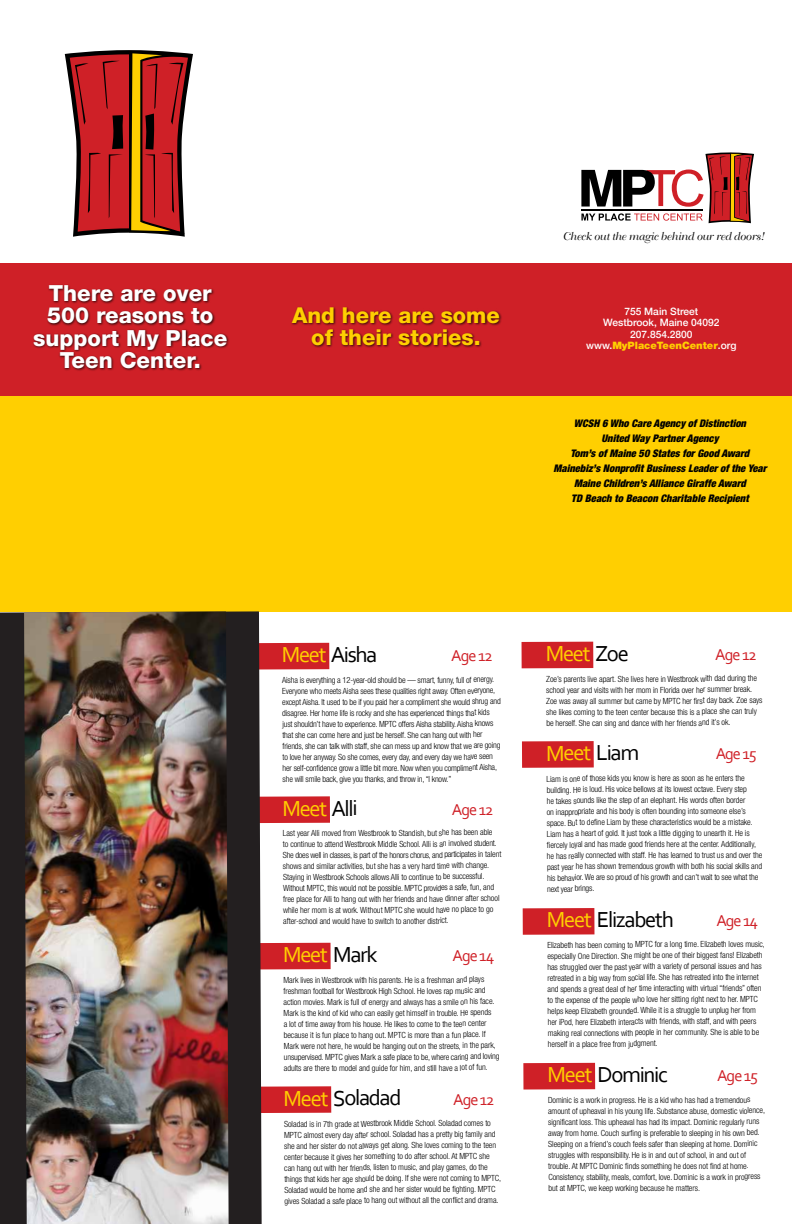
<style>
.page{position:relative;width:792px;height:1224px;background:#fff}
.page>*{position:absolute;margin:0;border:0;box-sizing:border-box;transform-origin:0 0}
.t1{font:22.7px "Corbel";letter-spacing:-.065em;color:#000}
.t2{font:22.7px "Corbel";letter-spacing:-.065em;color:#ffcf01}
.t3{font:800 22.2px/22.2px "Helvetica Neue";color:#fff;text-align:center}
.t4{font:800 21.9px/21.9px "Helvetica Neue";color:#ffcf01;text-align:center}
.t5{font:16.4px "Corbel";letter-spacing:-.065em;color:#cf2027}
.t6{font:11.1px "Bellevue";color:#000}
.t7{font:italic 900 condensed 10.5px/15px "Helvetica Neue";color:#000;text-align:center}
.t8{font:500 10.2px/11.5px "Helvetica Neue";color:#fff;text-align:center}
.t9{font:300 condensed 8.5px/11px "Helvetica Neue";letter-spacing:-.015em;color:#000}
.s1{font-weight:900;color:#ffcf01}
.s2{color:#ffcf01}
.s3{color:#000}
</style>
<div class="page">
<div style="left:0;top:263px;width:792px;height:134px;background:#cf2027"></div>
<div style="left:291px;top:306px;width:212px;height:42px;background:#000;opacity:.75"></div>
<svg style="left:65px;top:50px;width:128px;height:187px"></svg>
<div style="left:32px;top:284px;width:198px;height:87px;background:#000;opacity:.75"></div>
<div style="left:0;top:397px;width:792px;height:215px;background:#ffcf01"></div>
<svg style="left:581px;top:152px;width:173px;height:71px"></svg>
<hr style="left:581px;top:209px;width:122px;height:2px;background:#000">
<div style="left:262px;top:943px;width:69px;height:26px;background:#cf2027"></div>
<div style="left:262px;top:1086px;width:69px;height:27px;background:#cf2027"></div>
<div style="left:262px;top:643px;width:67px;height:27px;background:#cf2027"></div>
<div style="left:522px;top:642px;width:71px;height:26px;background:#cf2027"></div>
<svg style="left:522px;top:741px;width:72px;height:27px"></svg>
<svg style="left:262px;top:796px;width:68px;height:27px"></svg>
<svg style="left:523px;top:908px;width:71px;height:27px"></svg>
<div style="left:523px;top:1063px;width:72px;height:27px;background:#cf2027"></div>
<div style="left:0;top:611px;width:262px;height:613px;background:#231f20"></div>
<img style="left:24px;top:612px;width:205px;height:612px">
<h2 class="t3" style="left:33px;top:282px;width:196px">There are over<br>500 reasons to support My Place<br>Teen Center.</h2>
<h3 class="t4" style="left:292px;top:304px;width:209px">And here are some of their stories.</h3>
<h3 class="t6" style="left:562px;top:230px;width:202px">Check out the magic behind our red doors!</h3>
<p class="t8" style="left:586px;top:304px;width:152px">755 Main Street<br>Westbrook, Maine 04092<br>207.854.2800 www.<span class="s1">MyPlaceTeenCenter</span>.org</p>
<p class="t7" style="left:554px;top:415px;width:214px">WCSH 6 Who Care Agency of Distinction<br>United Way Partner Agency<br>Tom’s of Maine 50 States for Good Award Mainebiz’s Nonprofit Business Leader of the Year Maine Children’s Alliance Giraffe Award<br>TD Beach to Beacon Charitable Recipient</p>
<h1 class="t1" style="left:282px;top:640px;width:97px"><span class="s2">Meet</span> Aisha</h1>
<h3 class="t5" style="left:451px;top:645px;width:43px">Age 12</h3>
<p class="t9" style="left:282px;top:674px;width:220px">Aisha is everything a 12-year-old should be — smart, funny, full of energy.<br>Everyone who meets Aisha sees these qualities right away. Often everyone, except Aisha. It used to be if you paid her a compliment she would shrug and disagree. Her home life is rocky and she has experienced things that kids just shouldn’t have to experience. MPTC offers Aisha stability. Aisha knows that she can come here and just be herself. She can hang out with her friends, she can talk with staff, she can mess up and know that we are going to love her anyway. So she comes, every day, and every day we have seen her self-confidence grow a little bit more. Now when you compliment Aisha, she will smile back, give you thanks, and throw in, “I know.”</p>
<h1 class="t2" style="left:282px;top:794px;width:77px">Meet <span class="s3">Alli</span></h1>
<h3 class="t5" style="left:452px;top:799px;width:43px">Age 12</h3>
<p class="t9" style="left:283px;top:827px;width:220px">Last year Alli moved from Westbrook to Standish, but she has been able<br>to continue to attend Westbrook Middle School. Alli is an involved student.<br>She does well in classes, is part of the honors chorus, and participates in talent shows and similar activities, but she has a very hard time with change.<br>Staying in Westbrook Schools allows Alli to continue to be successful.<br>Without MPTC, this would not be possible. MPTC provides a safe, fun, and free place for Alli to hang out with her friends and have dinner after school while her mom is at work. Without MPTC she would have no place to go after-school and would have to switch to another district.</p>
<h1 class="t2" style="left:283px;top:940px;width:96px">Meet <span class="s3">Mark</span></h1>
<h3 class="t5" style="left:453px;top:945px;width:43px">Age 14</h3>
<p class="t9" style="left:283px;top:974px;width:218px">Mark lives in Westbrook with his parents. He is a freshman and plays freshman football for Westbrook High School. He loves rap music and action movies. Mark is full of energy and always has a smile on his face.<br>Mark is the kind of kid who can easily get himself in trouble. He spends<br>a lot of time away from his house. He likes to come to the teen center because it is fun place to hang out. MPTC is more than a fun place. If Mark were not here, he would be hanging out on the streets, in the park, unsupervised. MPTC gives Mark a safe place to be, where caring and loving adults are there to model and guide for him, and still have a lot of fun.</p>
<h1 class="t1" style="left:284px;top:1084px;width:120px"><span class="s2">Meet</span> Soladad</h1>
<h3 class="t5" style="left:453px;top:1089px;width:43px">Age 12</h3>
<p class="t9" style="left:284px;top:1118px;width:219px">Soladad is in 7th grade at Westbrook Middle School. Soladad comes to MPTC almost every day after school. Soladad has a pretty big family and she and her sister do not always get along. She loves coming to the teen center because it gives her something to do after school. At MPTC she can hang out with her friends, listen to music, and play games, do the things that kids her age should be doing. If she were not coming to MPTC, Soladad would be home and she and her sister would be fighting. MPTC gives Soladad a safe place to hang out without all the conflict and drama.</p>
<h1 class="t2" style="left:546px;top:639px;width:85px">Meet <span class="s3">Zoe</span></h1>
<h3 class="t5" style="left:715px;top:644px;width:43px">Age 12</h3>
<p class="t9" style="left:546px;top:673px;width:218px">Zoe’s parents live apart. She lives here in Westbrook with dad during the school year and visits with her mom in Florida over her summer break.<br>Zoe was away all summer but came by MPTC her first day back. Zoe says she likes coming to the teen center because this is a place she can truly be herself. She can sing and dance with her friends and it’s ok.</p>
<h1 class="t2" style="left:546px;top:739px;width:95px">Meet <span class="s3">Liam</span></h1>
<h3 class="t5" style="left:716px;top:744px;width:43px">Age 15</h3>
<p class="t9" style="left:547px;top:773px;width:217px">Liam is one of those kids you know is here as soon as he enters the building. He is loud. His voice bellows at its lowest octave. Every step<br>he takes sounds like the step of an elephant. His words often border<br>on inappropriate and his body is often bounding into someone else’s space. But to define Liam by these characteristics would be a mistake.<br>Liam has a heart of gold. It just took a little digging to unearth it. He is fiercely loyal and has made good friends here at the center. Additionally, he has really connected with staff. He has learned to trust us and over the past year he has shown tremendous growth with both his social skills and his behavior. We are so proud of his growth and can’t wait to see what the next year brings.</p>
<h1 class="t1" style="left:547px;top:906px;width:129px"><span class="s2">Meet</span> Elizabeth</h1>
<h3 class="t5" style="left:716px;top:911px;width:43px">Age 14</h3>
<p class="t9" style="left:547px;top:939px;width:219px">Elizabeth has been coming to MPTC for a long time. Elizabeth loves music, especially One Direction. She might be one of their biggest fans! Elizabeth has struggled over the past year with a variety of personal issues and has retreated in a big way from social life. She has retreated into the internet and spends a great deal of her time interacting with virtual “friends” often to the expense of the people who love her sitting right next to her. MPTC helps keep Elizabeth grounded. While it is a struggle to unplug her from her iPod, here Elizabeth interacts with friends, with staff, and with peers making real connections with people in her community. She is able to be herself in a place free from judgment.</p>
<h1 class="t1" style="left:548px;top:1060px;width:122px"><span class="s2">Meet</span> Dominic</h1>
<h3 class="t5" style="left:717px;top:1065px;width:43px">Age 15</h3>
<p class="t9" style="left:548px;top:1094px;width:219px">Dominic is a work in progress. He is a kid who has had a tremendous amount of upheaval in his young life. Substance abuse, domestic violence, significant loss. This upheaval has had its impact. Dominic regularly runs away from home. Couch surfing is preferable to sleeping in his own bed.<br>Sleeping on a friend’s couch feels safer than sleeping at home. Dominic struggles with responsibility. He is in and out of school, in and out of trouble. At MPTC Dominic finds something he does not find at home.<br>Consistency, stability, meals, comfort, love. Dominic is a work in progress but at MPTC, we keep working because he matters.</p>
</div>
